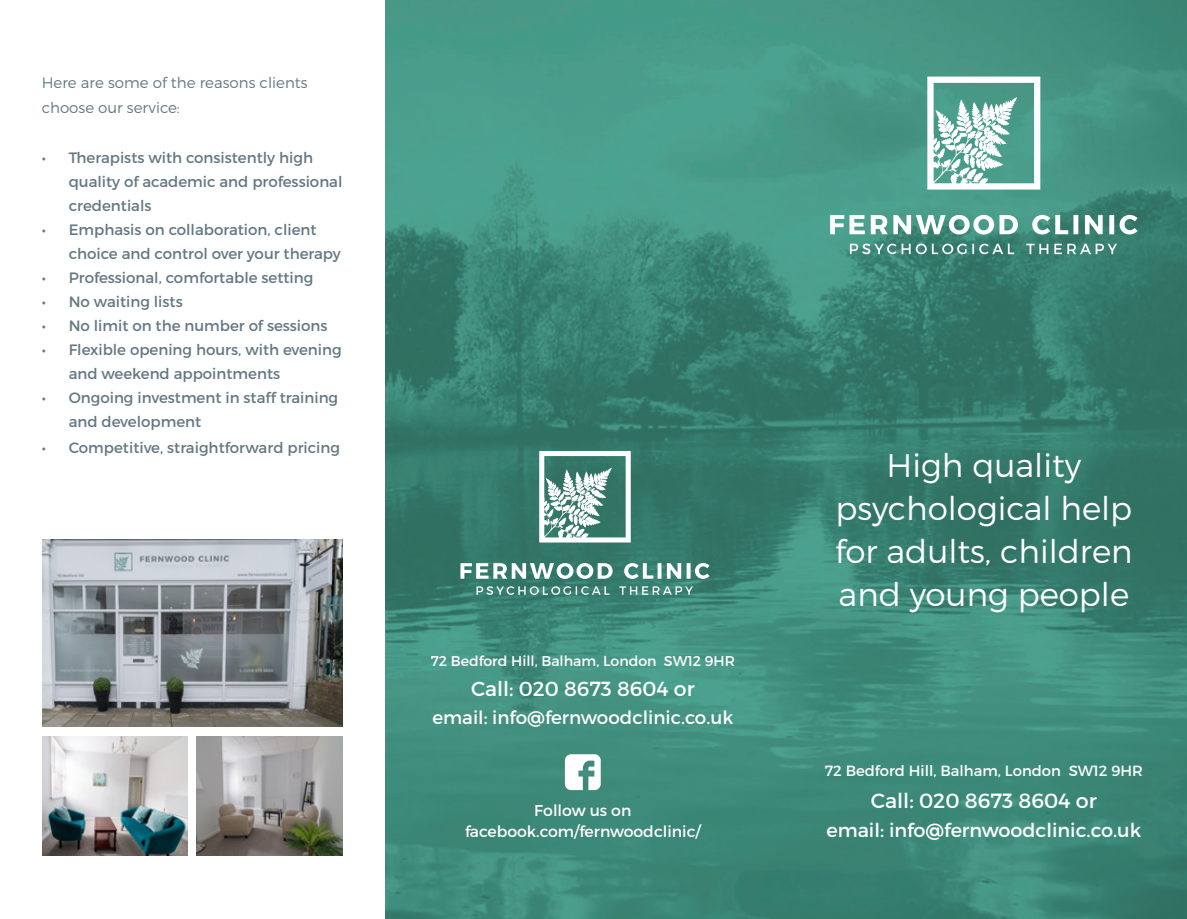
<style>
.page{position:relative;width:1187px;height:919px;background:#fff}
.page>*{position:absolute;margin:0;border:0;box-sizing:border-box;transform-origin:0 0}
.t1{font:300 32.55px/43.2px "Montserrat";color:#fff;text-align:center}
.t2{font:20.55px "Montserrat";color:#fff}
.t3{font:20.4px "Montserrat";color:#fff}
.t4{font:19.2px "Montserrat";color:#fff}
.t5{font:18.3px "Montserrat";color:#fff}
.t6{font:15.6px "Montserrat";color:#fff}
.t7{font:15px/24px "Montserrat";color:#647882}
.t8{font:300 15px/25.5px "Montserrat";color:#647882}
.t9{font:14.85px "Montserrat";color:#fff}
.t10{font:14.1px "Montserrat";color:#fff}
</style>
<div class="page">
<img style="left:385px;top:0;width:801px;height:918px">
<svg style="left:830px;top:215px;width:307px;height:19px"></svg>
<svg style="left:849px;top:243px;width:267px;height:11px"></svg>
<svg style="left:927px;top:77px;width:113px;height:112px"></svg>
<svg style="left:460px;top:563px;width:249px;height:16px"></svg>
<svg style="left:476px;top:586px;width:216px;height:9px"></svg>
<svg style="left:539px;top:451px;width:91px;height:91px"></svg>
<svg style="left:565px;top:754px;width:35px;height:36px"></svg>
<img style="left:42px;top:736px;width:145px;height:119px">
<img style="left:197px;top:736px;width:146px;height:119px">
<img style="left:42px;top:539px;width:301px;height:187px">
<p class="t8" style="left:42px;top:70px;width:267px">Here are some of the reasons clients choose our service:</p>
<p class="t7" style="left:69px;top:145px;width:275px;text-indent:-27px">• Therapists with consistently high quality of academic and professional credentials</p>
<p class="t7" style="left:69px;top:217px;width:274px;text-indent:-27px">• Emphasis on collaboration, client choice and control over your therapy</p>
<p class="t7" style="left:42px;top:265px;width:273px">• Professional, comfortable setting</p>
<p class="t7" style="left:42px;top:289px;width:143px">• No waiting lists</p>
<p class="t7" style="left:42px;top:313px;width:287px">• No limit on the number of sessions</p>
<p class="t7" style="left:69px;top:337px;width:274px;text-indent:-27px">• Flexible opening hours, with evening and weekend appointments</p>
<p class="t7" style="left:69px;top:385px;width:271px;text-indent:-27px">• Ongoing investment in staff training and development</p>
<p class="t7" style="left:42px;top:435px;width:300px">• Competitive, straightforward pricing</p>
<p class="t10" style="left:430px;top:652px;width:306px">72 Bedford Hill, Balham, London SW12 9HR</p>
<p class="t3" style="left:471px;top:675px;width:225px">Call: 020 8673 8604 or</p>
<p class="t5" style="left:432px;top:705px;width:302px">email: info@fernwoodclinic.co.uk</p>
<p class="t6" style="left:534px;top:800px;width:99px">Follow us on</p>
<p class="t6" style="left:465px;top:822px;width:237px">facebook.com/fernwoodclinic/</p>
<p class="t1" style="left:835px;top:443px;width:299px">High quality psychological help for adults, children and young people</p>
<p class="t9" style="left:824px;top:761px;width:320px">72 Bedford Hill, Balham, London SW12 9HR</p>
<p class="t2" style="left:870px;top:787px;width:227px">Call: 020 8673 8604 or</p>
<p class="t4" style="left:826px;top:818px;width:316px">email: info@fernwoodclinic.co.uk</p>
</div>
